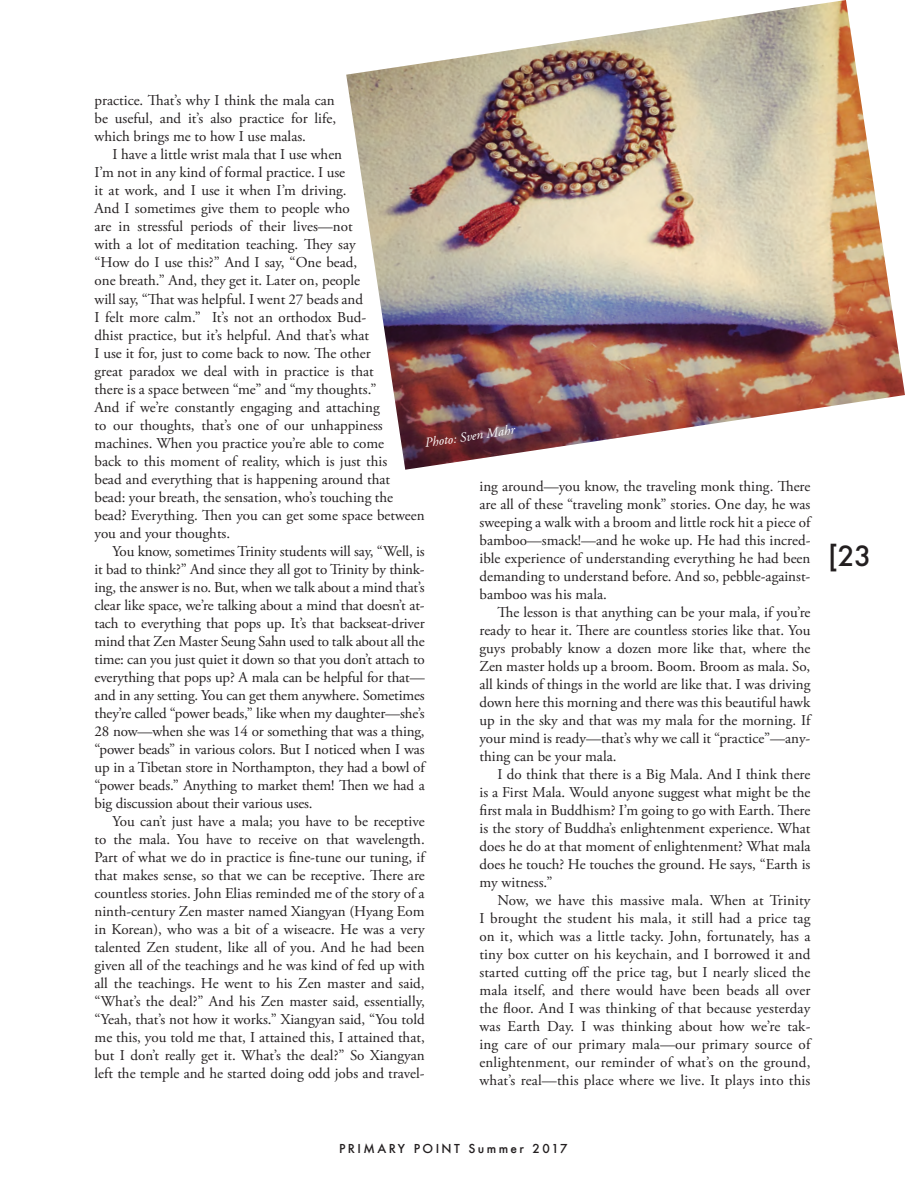
<style>
.page{position:relative;width:905px;height:1202px;background:#fff}
.page>*{position:absolute;margin:0;border:0;box-sizing:border-box;transform-origin:0 0}
.t1{font:500 27px "Futura";color:#231f20}
.t2{font:15px/18px "Adobe Garamond Pro";color:#231f20;text-align:justify}
.t3{font:italic 13.5px "Adobe Garamond Pro";color:#fff}
.t4{font:500 12px "Futura";letter-spacing:.2em;color:#231f20}
</style>
<div class="page">
<img style="left:346px;top:0;width:558px;height:470px">
<p class="t2" style="left:94px;top:92px;width:243px">practice. That’s why I think the mala can be useful, and it’s also practice for life, which brings me to how I use malas.</p>
<p class="t2" style="left:94px;top:146px;width:332px;text-align:left;text-indent:18px">I have a little wrist mala that I use when<br>I’m not in any kind of formal practice. I use<br>it at work, and I use it when I’m driving.<br>And I sometimes give them to people who<br>are in stressful periods of their lives—not<br>with a lot of meditation teaching. They say<br>“How do I use this?” And I say, “One bead,<br>one breath.” And, they get it. Later on, people<br>will say, “That was helpful. I went 27 beads and<br>I felt more calm.” It’s not an orthodox Bud-<br>dhist practice, but it’s helpful. And that’s what<br>I use it for, just to come back to now. The other<br>great paradox we deal with in practice is that<br>there is a space between “me” and “my thoughts.”<br>And if we’re constantly engaging and attaching<br>to our thoughts, that’s one of our unhappiness machines. When you practice you’re able to come<br>back to this moment of reality, which is just this<br>bead and everything that is happening around that bead: your breath, the sensation, who’s touching the bead? Everything. Then you can get some space between you and your thoughts.</p>
<p class="t2" style="left:94px;top:542px;width:332px;text-indent:18px">You know, sometimes Trinity students will say, “Well, is it bad to think?” And since they all got to Trinity by think&shy;ing, the answer is no. But, when we talk about a mind that’s clear like space, we’re talking about a mind that doesn’t at&shy;tach to everything that pops up. It’s that backseat-driver mind that Zen Master Seung Sahn used to talk about all the time: can you just quiet it down so that you don’t attach to everything that pops up? A mala can be helpful for that— and in any setting. You can get them anywhere. Sometimes they’re called “power beads,” like when my daughter—she’s 28 now—when she was 14 or something that was a thing, “power beads” in various colors. But I noticed when I was up in a Tibetan store in Northampton, they had a bowl of “power beads.” Anything to market them! Then we had a big discussion about their various uses.</p>
<p class="t2" style="left:94px;top:812px;width:332px;text-indent:18px">You can’t just have a mala; you have to be receptive to the mala. You have to receive on that wavelength.<br>Part of what we do in practice is fine-tune our tuning, if that makes sense, so that we can be receptive. There are countless stories. John Elias reminded me of the story of a ninth-century Zen master named Xiangyan (Hyang Eom in Korean), who was a bit of a wiseacre. He was a very talented Zen student, like all of you. And he had been given all of the teachings and he was kind of fed up with all the teachings. He went to his Zen master and said, “What’s the deal?” And his Zen master said, essentially, “Yeah, that’s not how it works.” Xiangyan said, “You told me this, you told me that, I attained this, I attained that, but I don’t really get it. What’s the deal?” So Xiangyan left the temple and he started doing odd jobs and travel-</p>
<p class="t3" style="left:423px;top:435px;width:92px;rotate:-9deg">Photo: Sven Mahr</p>
<p class="t2" style="left:479px;top:477px;width:332px">ing around—you know, the traveling monk thing. There are all of these “traveling monk” stories. One day, he was sweeping a walk with a broom and little rock hit a piece of bamboo—smack!—and he woke up. He had this incred&shy;ible experience of understanding everything he had been demanding to understand before. And so, pebble-against&shy;bamboo was his mala.</p>
<p class="t2" style="left:479px;top:603px;width:332px;text-indent:18px">The lesson is that anything can be your mala, if you’re ready to hear it. There are countless stories like that. You guys probably know a dozen more like that, where the Zen master holds up a broom. Boom. Broom as mala. So, all kinds of things in the world are like that. I was driving down here this morning and there was this beautiful hawk up in the sky and that was my mala for the morning. If your mind is ready—that’s why we call it “practice”—any&shy;thing can be your mala.</p>
<p class="t2" style="left:479px;top:765px;width:332px;text-indent:18px">I do think that there is a Big Mala. And I think there is a First Mala. Would anyone suggest what might be the first mala in Buddhism? I’m going to go with Earth. There is the story of Buddha’s enlightenment experience. What does he do at that moment of enlightenment? What mala does he touch? He touches the ground. He says, “Earth is my witness.”</p>
<p class="t2" style="left:479px;top:891px;width:332px;text-indent:18px">Now, we have this massive mala. When at Trinity I brought the student his mala, it still had a price tag on it, which was a little tacky. John, fortunately, has a tiny box cutter on his keychain, and I borrowed it and started cutting off the price tag, but I nearly sliced the mala itself, and there would have been beads all over the floor. And I was thinking of that because yesterday was Earth Day. I was thinking about how we’re tak&shy;ing care of our primary mala—our primary source of enlightenment, our reminder of what’s on the ground, what’s real—this place where we live. It plays into this</p>
<h1 class="t1" style="left:828px;top:537px;width:44px">[23</h1>
<p class="t4" style="left:339px;top:1140px;width:230px">PRIMARY POINT Summer 2017</p>
</div>
